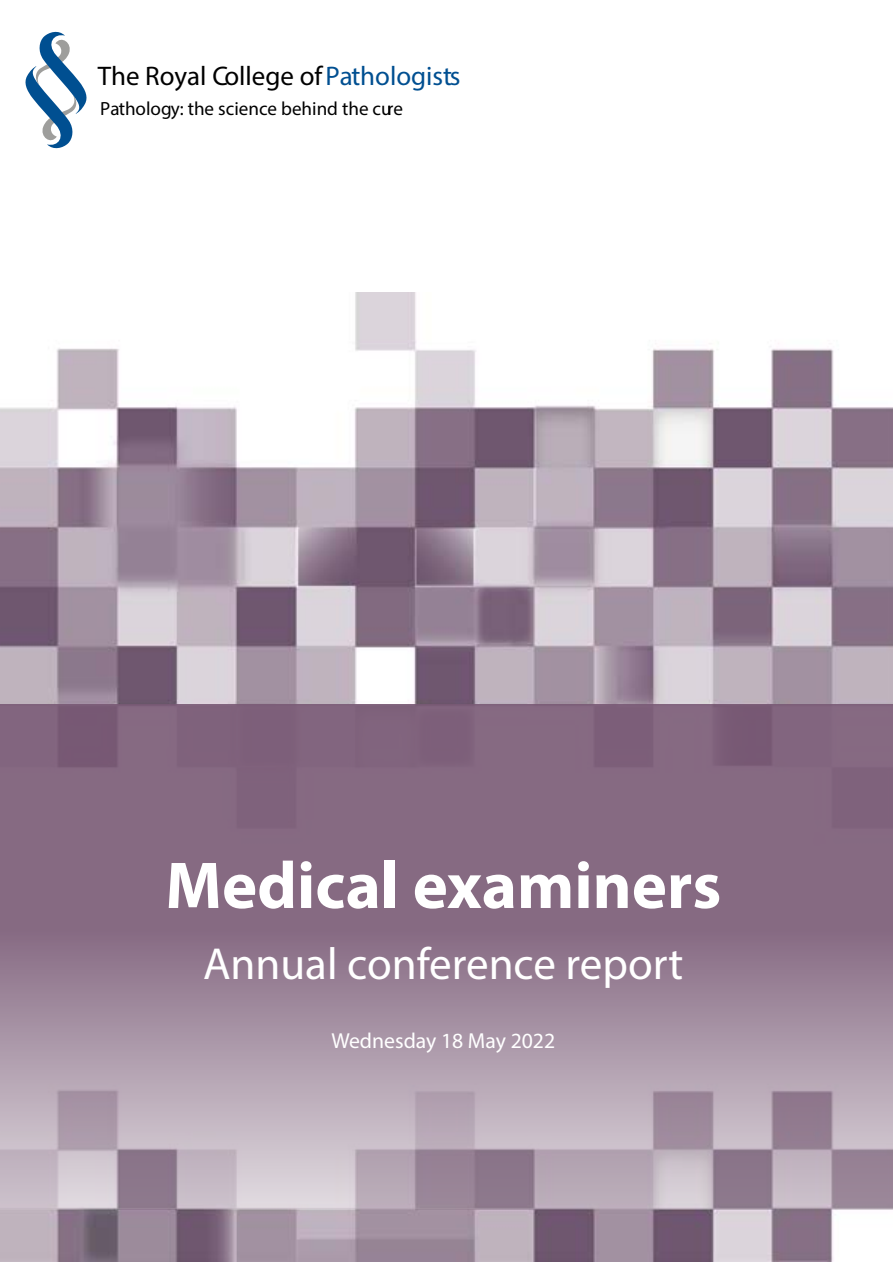
<style>
.page{position:relative;width:893px;height:1263px;background:#fff}
.page>*{position:absolute;margin:0;border:0;box-sizing:border-box;transform-origin:0 0}
.t1{font:700 66.75px "Myriad Pro";color:#fff}
.t2{font:45px "Myriad Pro";color:#fff}
.t3{font:27px "Myriad Pro";color:#000}
.t4{font:21.75px "Myriad Pro";color:#fff}
.t5{font:19.05px "Myriad Pro";color:#000}
.s1{color:#004f91}
</style>
<div class="page">
<svg style="left:26px;top:32px;width:61px;height:116px"></svg>
<img style="left:0;top:292px;width:893px;height:970px">
<svg style="left:0;top:705px;width:893px;height:504px;background:#998296"></svg>
<h3 class="t3" style="left:98px;top:60px;width:364px">The Royal College of<span class="s1">Pathologists</span></h3>
<p class="t5" style="left:100px;top:96px;width:304px">Pathology: the science behind the cure</p>
<h1 class="t1" style="left:165px;top:842px;width:557px">Medical examiners</h1>
<h2 class="t2" style="left:203px;top:936px;width:482px">Annual conference report</h2>
<p class="t4" style="left:331px;top:1027px;width:225px">Wednesday 18 May 2022</p>
</div>
